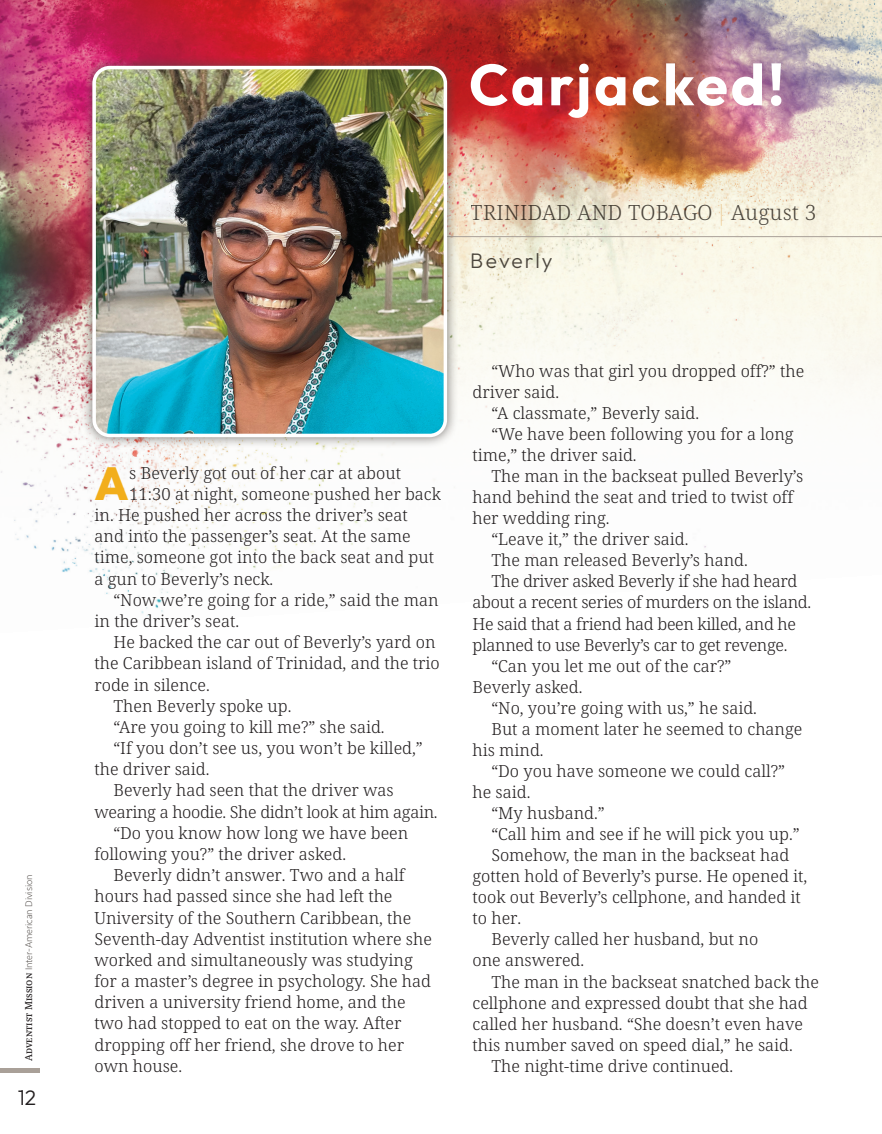
<style>
.page{position:relative;width:882px;height:1134px;background:#fff}
.page>*{position:absolute;margin:0;border:0;box-sizing:border-box;transform-origin:0 0}
.t1{font:700 57.75px "Outfit";letter-spacing:.05em;color:#fff}
.t2{font:800 46.2px "Outfit";color:#f2ae1b}
.t3{font:300 21px "Noto Serif";letter-spacing:.01em;color:#4f4a46}
.t4{font:300 21px "Outfit";letter-spacing:.095em;color:#4f4a46}
.t5{font:300 21px "Outfit";color:#231f20}
.t6{font:300 16.62px "Noto Serif";color:#231f20}
.t7{font:300 16.62px "Noto Serif";letter-spacing:-.02em;color:#231f20}
.t8{font:9.62px "Sana Sans";letter-spacing:-.005em;color:#4f4a46}
.s1{font-family:"Noto Serif";font-weight:500;color:#231f20}
.s2{font-family:"Sana Sans";color:#f2d0a1}
</style>
<div class="page">
<div style="left:0;top:1068px;width:40px;height:5px;background:#a9a098"></div>
<img style="left:0;top:0;width:882px;height:616px">
<hr style="left:411px;top:236px;width:471px;height:1px;background:#a9a098">
<div style="left:81px;top:54px;width:377px;height:395px;background:#4f4a46;opacity:.75"></div>
<img style="left:95px;top:68px;width:350px;height:367px">
<div style="left:92px;top:66px;width:355px;height:371px;border:4px solid #fff;border-radius:16px"></div>
<p class="t8" style="left:23px;top:1061px;width:188px;rotate:-90deg"><span class="s1">Adventist Mission</span> Inter-American Division</p>
<p class="t5" style="left:18px;top:1084px;width:20px">12</p>
<h1 class="t1" style="left:469px;top:48px;width:317px">Carjacked!</h1>
<p class="t3" style="left:471px;top:197px;width:347px">TRINIDAD AND TOBAGO <span class="s2">|</span> August 3</p>
<p class="t4" style="left:471px;top:247px;width:83px">Beverly</p>
<h2 class="t2" style="left:94px;top:454px;width:36px">A</h2>
<p class="t6" style="left:129px;top:461px;width:273px">s Beverly got out of her car at about</p>
<p class="t6" style="left:129px;top:482px;width:313px">11:30 at night, someone pushed her back</p>
<p class="t6" style="left:94px;top:503px;width:315px">in. He pushed her across the driver’s seat</p>
<p class="t6" style="left:94px;top:525px;width:318px">and into the passenger’s seat. At the same</p>
<p class="t6" style="left:94px;top:546px;width:341px">time, someone got into the back seat and put</p>
<p class="t6" style="left:94px;top:567px;width:180px">a gun to Beverly’s neck.</p>
<p class="t6" style="left:113px;top:588px;width:327px">“Now we’re going for a ride,” said the man</p>
<p class="t6" style="left:94px;top:609px;width:146px">in the driver’s seat.</p>
<p class="t6" style="left:113px;top:630px;width:324px">He backed the car out of Beverly’s yard on</p>
<p class="t6" style="left:94px;top:652px;width:347px">the Caribbean island of Trinidad, and the trio</p>
<p class="t6" style="left:94px;top:673px;width:117px">rode in silence.</p>
<p class="t6" style="left:113px;top:694px;width:180px">Then Beverly spoke up.</p>
<p class="t6" style="left:113px;top:715px;width:273px">“Are you going to kill me?” she said.</p>
<p class="t6" style="left:113px;top:736px;width:311px">“If you don’t see us, you won’t be killed,”</p>
<p class="t6" style="left:94px;top:757px;width:117px">the driver said.</p>
<p class="t6" style="left:113px;top:779px;width:282px">Beverly had seen that the driver was</p>
<p class="t7" style="left:94px;top:800px;width:345px">wearing a hoodie. She didn’t look at him again.</p>
<p class="t6" style="left:113px;top:821px;width:296px">“Do you know how long we have been</p>
<p class="t6" style="left:94px;top:842px;width:253px">following you?” the driver asked.</p>
<p class="t6" style="left:113px;top:863px;width:293px">Beverly didn’t answer. Two and a half</p>
<p class="t6" style="left:94px;top:885px;width:300px">hours had passed since she had left the</p>
<p class="t6" style="left:94px;top:906px;width:318px">University of the Southern Caribbean, the</p>
<p class="t6" style="left:94px;top:927px;width:339px">Seventh-day Adventist institution where she</p>
<p class="t6" style="left:94px;top:948px;width:320px">worked and simultaneously was studying</p>
<p class="t6" style="left:94px;top:969px;width:338px">for a master’s degree in psychology. She had</p>
<p class="t6" style="left:94px;top:990px;width:313px">driven a university friend home, and the</p>
<p class="t6" style="left:94px;top:1012px;width:308px">two had stopped to eat on the way. After</p>
<p class="t6" style="left:94px;top:1033px;width:311px">dropping off her friend, she drove to her</p>
<p class="t6" style="left:94px;top:1054px;width:89px">own house.</p>
<p class="t6" style="left:491px;top:359px;width:314px">“Who was that girl you dropped off?” the</p>
<p class="t6" style="left:472px;top:380px;width:88px">driver said.</p>
<p class="t6" style="left:491px;top:401px;width:209px">“A classmate,” Beverly said.</p>
<p class="t6" style="left:491px;top:422px;width:304px">“We have been following you for a long</p>
<p class="t6" style="left:472px;top:443px;width:166px">time,” the driver said.</p>
<p class="t6" style="left:491px;top:464px;width:313px">The man in the backseat pulled Beverly’s</p>
<p class="t6" style="left:472px;top:485px;width:322px">hand behind the seat and tried to twist off</p>
<p class="t6" style="left:472px;top:507px;width:139px">her wedding ring.</p>
<p class="t6" style="left:491px;top:528px;width:199px">“Leave it,” the driver said.</p>
<p class="t6" style="left:491px;top:549px;width:258px">The man released Beverly’s hand.</p>
<p class="t7" style="left:491px;top:570px;width:307px">The driver asked Beverly if she had heard</p>
<p class="t7" style="left:472px;top:591px;width:340px">about a recent series of murders on the island.</p>
<p class="t7" style="left:472px;top:612px;width:325px">He said that a friend had been killed, and he</p>
<p class="t7" style="left:472px;top:633px;width:316px">planned to use Beverly’s car to get revenge.</p>
<p class="t6" style="left:491px;top:654px;width:242px">“Can you let me out of the car?”</p>
<p class="t6" style="left:472px;top:675px;width:111px">Beverly asked.</p>
<p class="t6" style="left:491px;top:696px;width:267px">“No, you’re going with us,” he said.</p>
<p class="t6" style="left:491px;top:717px;width:312px">But a moment later he seemed to change</p>
<p class="t6" style="left:472px;top:738px;width:73px">his mind.</p>
<p class="t6" style="left:491px;top:759px;width:295px">“Do you have someone we could call?”</p>
<p class="t6" style="left:472px;top:780px;width:59px">he said.</p>
<p class="t6" style="left:491px;top:801px;width:115px">“My husband.”</p>
<p class="t6" style="left:491px;top:822px;width:310px">“Call him and see if he will pick you up.”</p>
<p class="t6" style="left:491px;top:843px;width:299px">Somehow, the man in the backseat had</p>
<p class="t6" style="left:472px;top:864px;width:336px">gotten hold of Beverly’s purse. He opened it,</p>
<p class="t6" style="left:472px;top:886px;width:330px">took out Beverly’s cellphone, and handed it</p>
<p class="t6" style="left:472px;top:907px;width:50px">to her.</p>
<p class="t6" style="left:491px;top:928px;width:268px">Beverly called her husband, but no</p>
<p class="t6" style="left:472px;top:949px;width:113px">one answered.</p>
<p class="t6" style="left:491px;top:970px;width:329px">The man in the backseat snatched back the</p>
<p class="t6" style="left:472px;top:991px;width:337px">cellphone and expressed doubt that she had</p>
<p class="t6" style="left:472px;top:1012px;width:332px">called her husband. “She doesn’t even have</p>
<p class="t6" style="left:472px;top:1033px;width:322px">this number saved on speed dial,” he said.</p>
<p class="t6" style="left:491px;top:1054px;width:243px">The night-time drive continued.</p>
</div>
